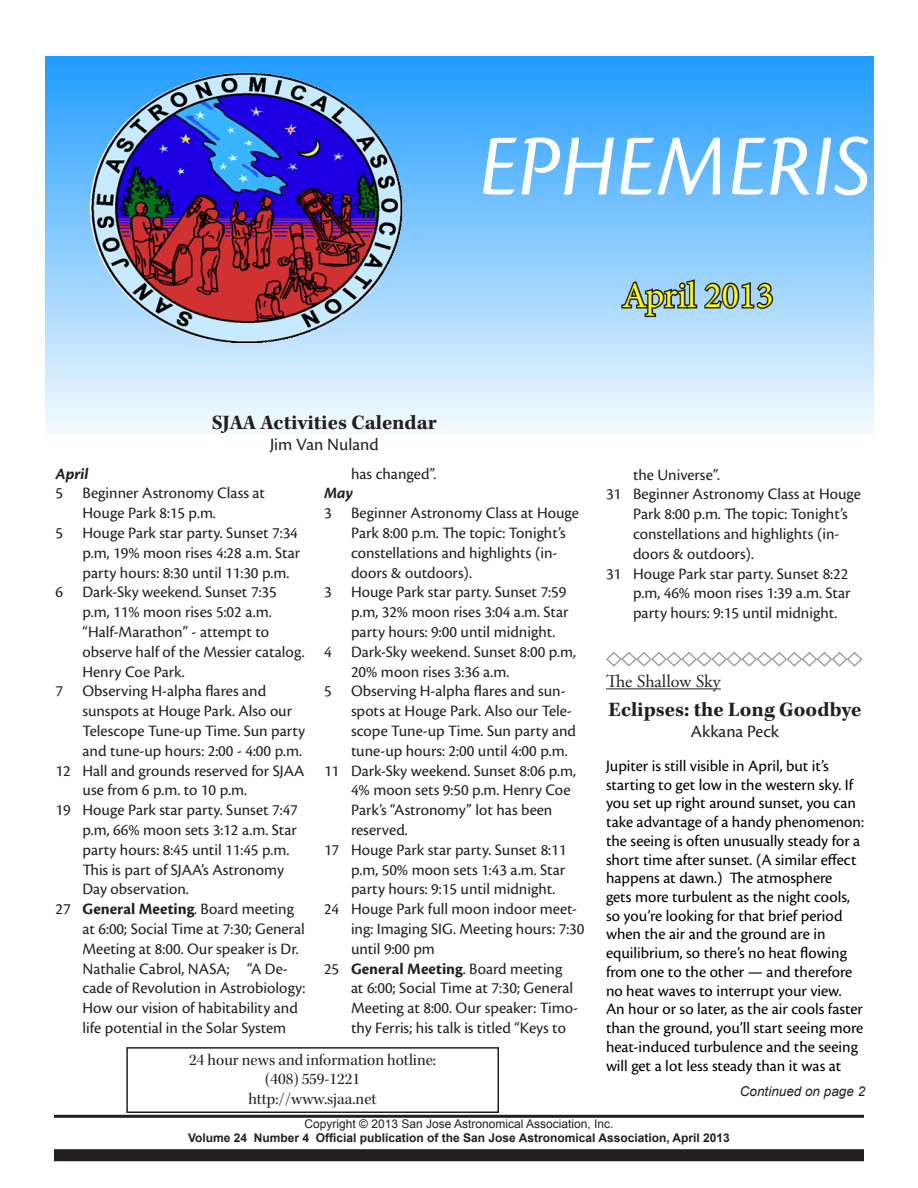
<style>
.page{position:relative;width:918px;height:1188px;background:#fff}
.page>*{position:absolute;margin:0;border:0;box-sizing:border-box;transform-origin:0 0}
.t1{font:italic 90px "Cronos Pro";color:#fff}
.t2{font:36px "Minion Pro";color:#ff0}
.t3{font:700 21px "Kepler Std";color:#231f20}
.t4{font:18px "Cronos Pro";color:#231f20}
.t5{font:18px "Adobe Garamond Pro";color:#231f20}
.t6{font:16.5px "Cronos Pro";color:#231f20}
.t7{font:16.5px/18.8px "Cronos Pro";color:#000}
.t8{font:16.5px/19.8px "Kepler Std Subh";color:#231f20;text-align:center}
.t9{font:italic 700 16.5px "Cronos Pro";color:#231f20}
.t10{font:italic 13.5px "Arial";color:#231f20}
.t11{font:700 12px "Arial";color:#231f20}
.t12{font:12px "Arial";color:#231f20}
.s1{font-weight:700}
</style>
<div class="page">
<div style="left:45px;top:56px;width:828px;height:378px;background:linear-gradient(to bottom,#209cff,#f5faff)"></div>
<div style="left:54px;top:1149px;width:810px;height:12px;background:#231f20"></div>
<hr style="left:54px;top:1115px;width:810px;height:3px;background:#231f20">
<div style="left:126px;top:1047px;width:373px;height:66px;border:2px solid #231f20"></div>
<img style="left:50px;top:56px;width:389px;height:287px">
<svg style="left:620px;top:270px;width:155px;height:49px;background:#7fa1be"></svg>
<hr style="left:606px;top:688px;width:115px;height:1px;background:#231f20">
<svg style="left:606px;top:652px;width:257px;height:15px"></svg>
<h1 class="t1" style="left:479px;top:115px;width:394px">EPHEMERIS</h1>
<h2 class="t2" style="left:622px;top:271px;width:153px">April 2013</h2>
<p class="t3" style="left:212px;top:410px;width:227px">SJAA Activities Calendar</p>
<p class="t4" style="left:270px;top:434px;width:110px">Jim Van Nuland</p>
<p class="t9" style="left:56px;top:464px;width:34px">April</p>
<p class="t6" style="left:56px;top:484px;width:211px">5 Beginner Astronomy Class at</p>
<p class="t6" style="left:82px;top:504px;width:135px">Houge Park 8:15 p.m.</p>
<p class="t6" style="left:56px;top:523px;width:244px">5 Houge Park star party. Sunset 7:34</p>
<p class="t6" style="left:82px;top:543px;width:219px">p.m, 19% moon rises 4:28 a.m. Star</p>
<p class="t6" style="left:82px;top:563px;width:208px">party hours: 8:30 until 11:30 p.m.</p>
<p class="t6" style="left:56px;top:583px;width:223px">6 Dark-Sky weekend. Sunset 7:35</p>
<p class="t6" style="left:82px;top:603px;width:191px">p.m, 11% moon rises 5:02 a.m.</p>
<p class="t6" style="left:82px;top:622px;width:188px">“Half-Marathon” - attempt to</p>
<p class="t6" style="left:82px;top:642px;width:224px">observe half of the Messier catalog.</p>
<p class="t6" style="left:82px;top:662px;width:104px">Henry Coe Park.</p>
<p class="t6" style="left:56px;top:682px;width:212px">7 Observing H-alpha flares and</p>
<p class="t6" style="left:82px;top:702px;width:211px">sunspots at Houge Park. Also our</p>
<p class="t6" style="left:82px;top:721px;width:224px">Telescope Tune-up Time. Sun party</p>
<p class="t6" style="left:82px;top:741px;width:221px">and tune-up hours: 2:00 - 4:00 p.m.</p>
<p class="t6" style="left:56px;top:761px;width:251px">12 Hall and grounds reserved for SJAA</p>
<p class="t6" style="left:82px;top:781px;width:166px">use from 6 p.m. to 10 p.m.</p>
<p class="t6" style="left:56px;top:801px;width:244px">19 Houge Park star party. Sunset 7:47</p>
<p class="t6" style="left:82px;top:820px;width:216px">p.m, 66% moon sets 3:12 a.m. Star</p>
<p class="t6" style="left:82px;top:840px;width:208px">party hours: 8:45 until 11:45 p.m.</p>
<p class="t6" style="left:82px;top:860px;width:203px">This is part of SJAA’s Astronomy</p>
<p class="t6" style="left:82px;top:880px;width:108px">Day observation.</p>
<p class="t6" style="left:56px;top:900px;width:240px">27 <span class="s1">General Meeting</span>. Board meeting</p>
<p class="t6" style="left:82px;top:919px;width:224px">at 6:00; Social Time at 7:30; General</p>
<p class="t6" style="left:82px;top:939px;width:218px">Meeting at 8:00. Our speaker is Dr.</p>
<p class="t6" style="left:82px;top:959px;width:207px">Nathalie Cabrol, NASA; “A De-</p>
<p class="t6" style="left:82px;top:979px;width:224px">cade of Revolution in Astrobiology:</p>
<p class="t6" style="left:82px;top:999px;width:217px">How our vision of habitability and</p>
<p class="t6" style="left:82px;top:1018px;width:205px">life potential in the Solar System</p>
<p class="t6" style="left:351px;top:464px;width:87px">has changed”.</p>
<p class="t9" style="left:324px;top:484px;width:31px">May</p>
<p class="t6" style="left:324px;top:504px;width:257px">3 Beginner Astronomy Class at Houge</p>
<p class="t6" style="left:351px;top:523px;width:216px">Park 8:00 p.m. The topic: Tonight’s</p>
<p class="t6" style="left:351px;top:543px;width:208px">constellations and highlights (in-</p>
<p class="t6" style="left:351px;top:563px;width:122px">doors &amp; outdoors).</p>
<p class="t6" style="left:324px;top:583px;width:244px">3 Houge Park star party. Sunset 7:59</p>
<p class="t6" style="left:351px;top:603px;width:219px">p.m, 32% moon rises 3:04 a.m. Star</p>
<p class="t6" style="left:351px;top:622px;width:206px">party hours: 9:00 until midnight.</p>
<p class="t6" style="left:324px;top:642px;width:254px">4 Dark-Sky weekend. Sunset 8:00 p.m,</p>
<p class="t6" style="left:351px;top:662px;width:160px">20% moon rises 3:36 a.m.</p>
<p class="t6" style="left:324px;top:682px;width:243px">5 Observing H-alpha flares and sun-</p>
<p class="t6" style="left:351px;top:702px;width:222px">spots at Houge Park. Also our Tele-</p>
<p class="t6" style="left:351px;top:721px;width:227px">scope Tune-up Time. Sun party and</p>
<p class="t6" style="left:351px;top:741px;width:218px">tune-up hours: 2:00 until 4:00 p.m.</p>
<p class="t6" style="left:324px;top:761px;width:254px">11 Dark-Sky weekend. Sunset 8:06 p.m,</p>
<p class="t6" style="left:351px;top:781px;width:221px">4% moon sets 9:50 p.m. Henry Coe</p>
<p class="t6" style="left:351px;top:801px;width:203px">Park’s “Astronomy” lot has been</p>
<p class="t6" style="left:351px;top:820px;width:58px">reserved.</p>
<p class="t6" style="left:324px;top:840px;width:244px">17 Houge Park star party. Sunset 8:11</p>
<p class="t6" style="left:351px;top:860px;width:216px">p.m, 50% moon sets 1:43 a.m. Star</p>
<p class="t6" style="left:351px;top:880px;width:206px">party hours: 9:15 until midnight.</p>
<p class="t6" style="left:324px;top:900px;width:255px">24 Houge Park full moon indoor meet-</p>
<p class="t6" style="left:351px;top:919px;width:235px">ing: Imaging SIG. Meeting hours: 7:30</p>
<p class="t6" style="left:351px;top:939px;width:85px">until 9:00 pm</p>
<p class="t6" style="left:324px;top:959px;width:240px">25 <span class="s1">General Meeting</span>. Board meeting</p>
<p class="t6" style="left:351px;top:979px;width:224px">at 6:00; Social Time at 7:30; General</p>
<p class="t6" style="left:351px;top:999px;width:229px">Meeting at 8:00. Our speaker: Timo-</p>
<p class="t6" style="left:351px;top:1018px;width:216px">thy Ferris; his talk is titled “Keys to</p>
<p class="t8" style="left:189px;top:1050px;width:248px">24 hour news and information hotline: (408) 559-1221<br>http://www.sjaa.net</p>
<p class="t6" style="left:633px;top:465px;width:88px">the Universe”.</p>
<p class="t6" style="left:606px;top:485px;width:257px">31 Beginner Astronomy Class at Houge</p>
<p class="t6" style="left:633px;top:505px;width:216px">Park 8:00 p.m. The topic: Tonight’s</p>
<p class="t6" style="left:633px;top:524px;width:208px">constellations and highlights (in-</p>
<p class="t6" style="left:633px;top:544px;width:122px">doors &amp; outdoors).</p>
<p class="t6" style="left:606px;top:564px;width:244px">31 Houge Park star party. Sunset 8:22</p>
<p class="t6" style="left:633px;top:584px;width:219px">p.m, 46% moon rises 1:39 a.m. Star</p>
<p class="t6" style="left:633px;top:604px;width:206px">party hours: 9:15 until midnight.</p>
<p class="t5" style="left:606px;top:671px;width:116px">The Shallow Sky</p>
<p class="t3" style="left:609px;top:697px;width:254px">Eclipses: the Long Goodbye</p>
<p class="t4" style="left:691px;top:721px;width:90px">Akkana Peck</p>
<p class="t7" style="left:606px;top:756px;width:260px">Jupiter is still visible in April, but it’s starting to get low in the western sky. If you set up right around sunset, you can take advantage of a handy phenomenon: the seeing is often unusually steady for a short time after sunset. (A similar effect happens at dawn.) The atmosphere<br>gets more turbulent as the night cools, so you’re looking for that brief period when the air and the ground are in equilibrium, so there’s no heat flowing from one to the other — and therefore no heat waves to interrupt your view.<br>An hour or so later, as the air cools faster than the ground, you’ll start seeing more heat-induced turbulence and the seeing will get a lot less steady than it was at</p>
<p class="t10" style="left:740px;top:1083px;width:127px">Continued on page 2</p>
<p class="t12" style="left:304px;top:1116px;width:310px">Copyright © 2013 San Jose Astronomical Association, Inc.</p>
<p class="t11" style="left:188px;top:1130px;width:543px">Volume 24 Number 4 Official publication of the San Jose Astronomical Association, April 2013</p>
</div>
